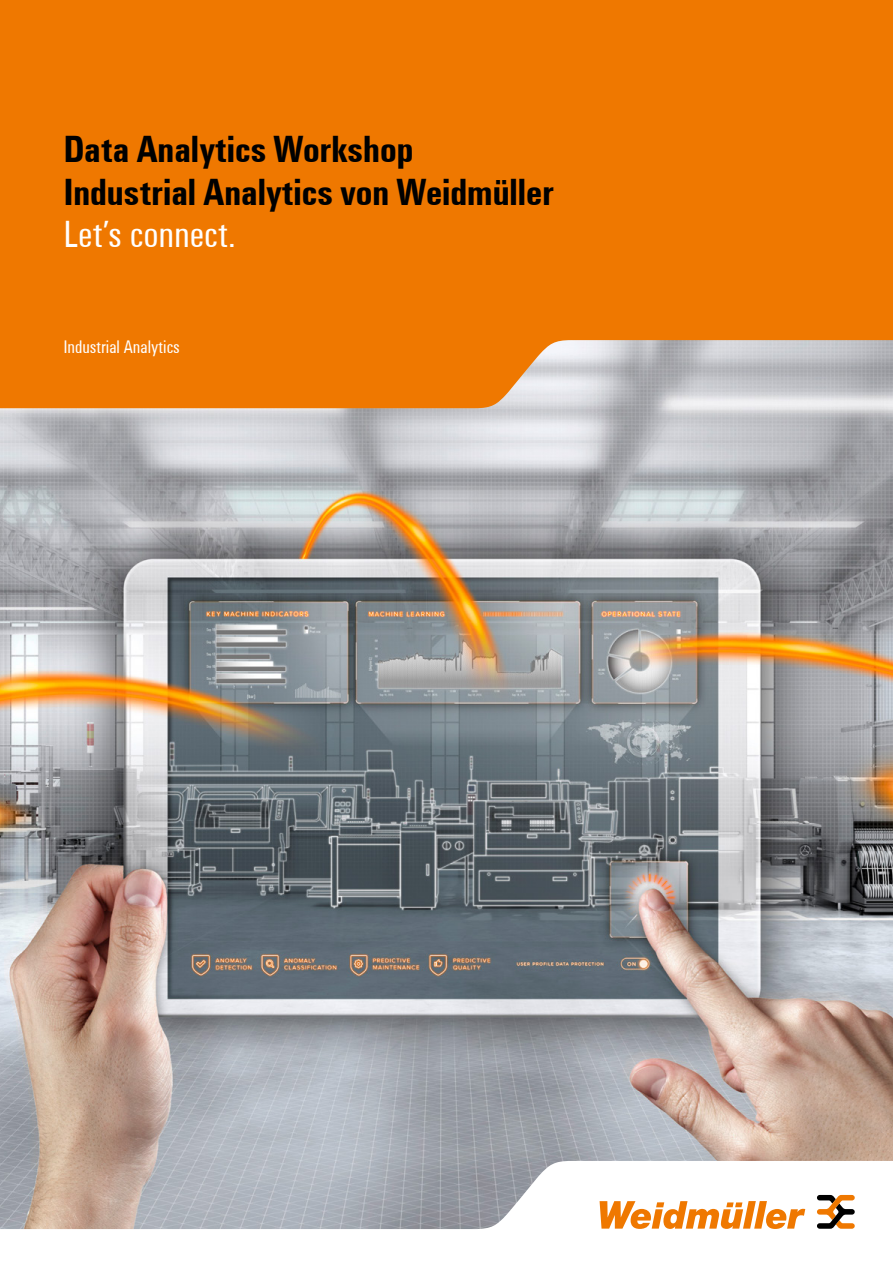
<style>
.page{position:relative;width:893px;height:1263px;background:#fff}
.page>*{position:absolute;margin:0;border:0;box-sizing:border-box;transform-origin:0 0}
.t1{font:700 39px/42.5px "Weidmueller Condensed";color:#000}
.t2{font:39px "Weidmueller Condensed";color:#fff}
.t3{font:18.75px "Weidmueller Condensed";color:#fff}
</style>
<div class="page">
<img style="left:0;top:408px;width:893px;height:753px">
<svg style="left:0;top:1161px;width:852px;height:68px"></svg>
<svg style="left:600px;top:1195px;width:255px;height:34px"></svg>
<div style="left:0;top:0;width:893px;height:408px;background:#ef7800"></div>
<p class="t1" style="left:64px;top:127px;width:491px">Data Analytics Workshop<br>Industrial Analytics von Weidmüller</p>
<p class="t2" style="left:64px;top:211px;width:173px">Let’s connect.</p>
<p class="t3" style="left:64px;top:335px;width:117px">Industrial Analytics</p>
</div>
